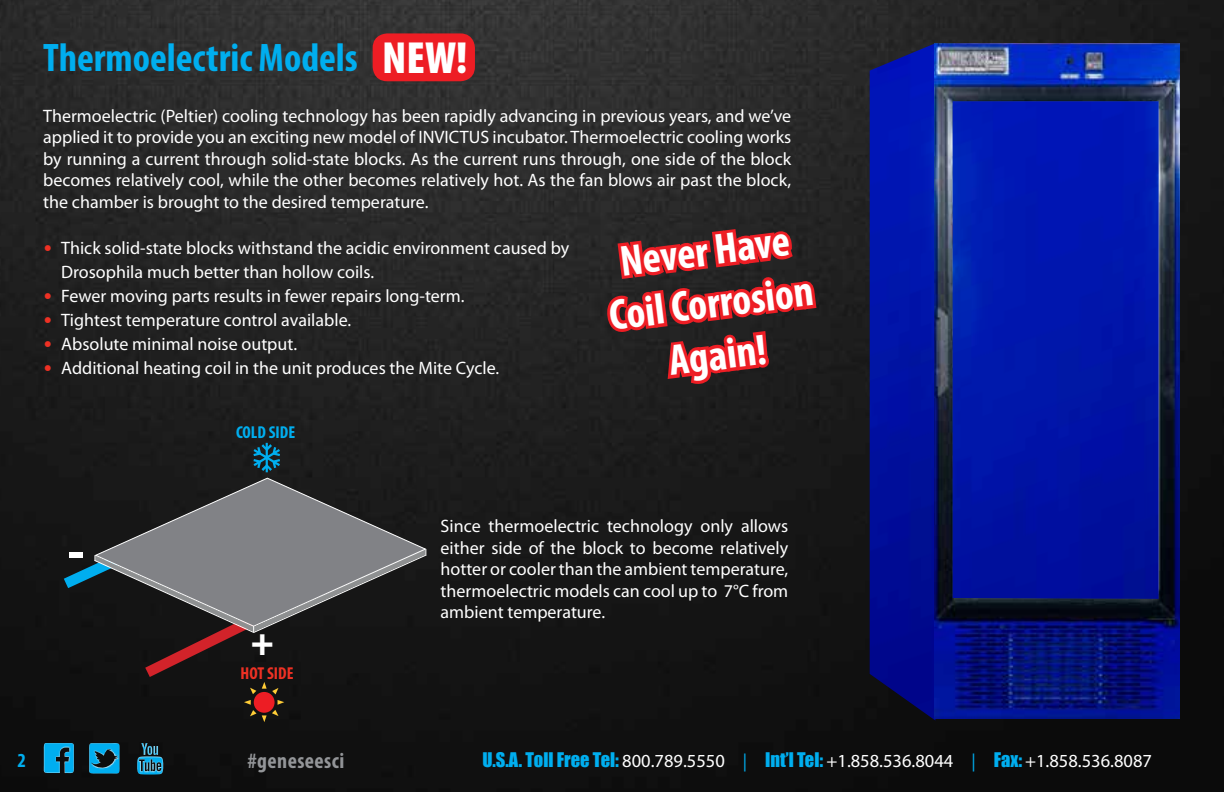
<style>
.page{position:relative;width:1224px;height:792px;background:#fff}
.page>*{position:absolute;margin:0;border:0;box-sizing:border-box;transform-origin:0 0}
.t1{font:900 50.6px "Myriad Pro";color:#fff}
.t2{font:900 condensed 45.2px "Myriad Pro";color:#fff}
.t3{font:700 condensed 43.6px/52.4px "Myriad Pro";color:#fff;text-align:center}
.t4{font:700 condensed 40px "Myriad Pro";color:#00aeef}
.t5{font:900 38.8px "Myriad Pro";color:#fff}
.t6{font:700 condensed 22px "Myriad Pro";letter-spacing:.02em;color:#939598}
.t7{font:700 condensed 20px "Myriad Pro";color:#00aeef}
.t8{font:18.4px "Myriad Pro";color:#fff}
.t9{font:18px/21.6px "Myriad Pro";color:#fff;text-align:justify}
.t10{font:700 condensed 17.2px "Myriad Pro";color:#00aeef}
.t11{font:700 condensed 17.2px "Myriad Pro";color:#ee3124}
.s1{font-family:"Calibri";font-size:19px;color:#ee3124}
.s2{font-family:"Impact";color:#00aeef}
.s3{font-size:18px;color:#00aeef}
</style>
<div class="page">
<img style="left:0;top:0;width:1224px;height:792px">
<img style="left:43px;top:743px;width:31px;height:30px">
<img style="left:89px;top:743px;width:31px;height:31px">
<img style="left:137px;top:743px;width:26px;height:32px">
<svg style="left:93px;top:477px;width:335px;height:150px;background:#444546"></svg>
<div style="left:373px;top:33px;width:102px;height:48px;background:#ed1d24;border-radius:15px"></div>
<svg style="left:606px;top:122px;width:214px;height:336px;background:#492123"></svg>
<img style="left:870px;top:43px;width:65px;height:678px">
<img style="left:935px;top:43px;width:245px;height:676px">
<img style="left:953px;top:101px;width:206px;height:498px">
<svg style="left:253px;top:443px;width:27px;height:29px"></svg>
<div style="left:254px;top:692px;width:21px;height:21px;background:#ed1d24;border-radius:50%"></div>
<svg style="left:244px;top:700px;width:40px;height:22px"></svg>
<svg style="left:52px;top:539px;width:375px;height:155px;background:#3b393b"></svg>
<h2 class="t2" style="left:382px;top:33px;width:87px">NEW!</h2>
<h3 class="t4" style="left:43px;top:36px;width:316px">Thermoelectric Models</h3>
<p class="t9" style="left:43px;top:104px;width:750px">Thermoelectric (Peltier) cooling technology has been rapidly advancing in previous years, and we’ve applied it to provide you an exciting new model of INVICTUS incubator. Thermoelectric cooling works by running a current through solid-state blocks. As the current runs through, one side of the block becomes relatively cool, while the other becomes relatively hot. As the fan blows air past the block, the chamber is brought to the desired temperature.</p>
<p class="t9" style="left:61px;top:235px;width:510px;line-height:24px;text-indent:-18px"><span class="s1">•</span> Thick solid-state blocks withstand the acidic environment caused by<br>Drosophila much better than hollow coils.</p>
<p class="t9" style="left:43px;top:284px;width:423px"><span class="s1">•</span> Fewer moving parts results in fewer repairs long-term.</p>
<p class="t9" style="left:43px;top:308px;width:310px"><span class="s1">•</span> Tightest temperature control available.</p>
<p class="t9" style="left:43px;top:332px;width:255px"><span class="s1">•</span> Absolute minimal noise output.</p>
<p class="t9" style="left:43px;top:356px;width:458px"><span class="s1">•</span> Additional heating coil in the unit produces the Mite Cycle.</p>
<h3 class="t3" style="left:600px;top:238px;width:207px;rotate:-7deg">Never Have<br>Coil Corrosion<br>Again!</h3>
<h1 class="t1" style="left:67px;top:517px;width:18px">-</h1>
<p class="t10" style="left:236px;top:423px;width:61px">COLD SIDE</p>
<h3 class="t5" style="left:251px;top:616px;width:25px">+</h3>
<p class="t11" style="left:241px;top:664px;width:55px">HOT SIDE</p>
<p class="t9" style="left:441px;top:515px;width:349px">Since thermoelectric technology only allows either side of the block to become relatively hotter or cooler than the ambient temperature, thermoelectric models can cool up to 7°C from ambient temperature.</p>
<p class="t7" style="left:18px;top:749px;width:10px">2</p>
<p class="t6" style="left:247px;top:749px;width:98px">#geneseesci</p>
<p class="t8" style="left:482px;top:750px;width:671px"><span class="s2">U.S.A. Toll Free Tel:</span> 800.789.5550 <span class="s3">|</span> <span class="s2">Int’l Tel:</span> +1.858.536.8044 <span class="s3">|</span> <span class="s2">Fax:</span> +1.858.536.8087</p>
</div>
